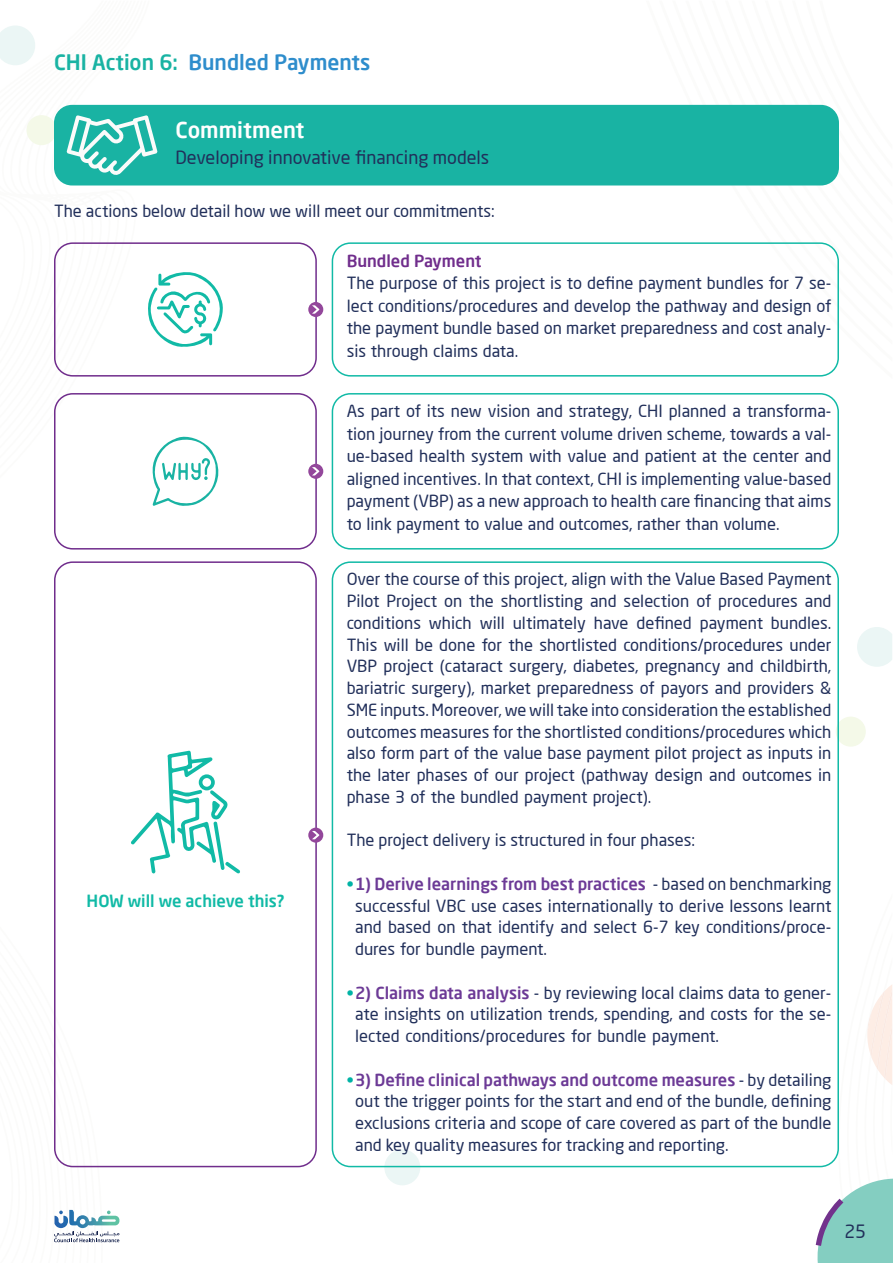
<style>
.page{position:relative;width:893px;height:1263px;background:#fff}
.page>*{position:absolute;margin:0;border:0;box-sizing:border-box;transform-origin:0 0}
.t1{font:500 21.9px "Neo Sans Arabic";color:#fff}
.t2{font:500 21px "Neo Sans Arabic";color:#2e8dcc}
.t3{font:18px "Neo Sans Arabic";color:#212f5a}
.t4{font:16.5px/21.8px "Neo Sans Arabic";color:#212f5a;text-align:justify}
.t5{font:500 16.5px "Neo Sans Arabic";color:#11baa6}
.t6{font:500 16.5px "Neo Sans Arabic";color:#702d8c}
.s1{color:#19b3a3}
.s2{font-weight:500;color:#00b3a5}
.s3{font-weight:500;color:#6c3a96}
</style>
<div class="page">
<svg style="left:646px;top:104px;width:193px;height:270px"></svg>
<svg style="left:34px;top:104px;width:116px;height:303px"></svg>
<svg style="left:857px;top:627px;width:35px;height:40px"></svg>
<div style="left:836px;top:717px;width:30px;height:30px;background:#f4f9e8;border-radius:50%"></div>
<div style="left:384px;top:1149px;width:36px;height:36px;background:#ebf6f5;border-radius:18px"></div>
<svg style="left:816px;top:985px;width:77px;height:278px"></svg>
<svg style="left:54px;top:1153px;width:65px;height:90px"></svg>
<svg style="left:0;top:26px;width:35px;height:39px"></svg>
<div style="left:26px;top:115px;width:31px;height:30px;background:#f4f9e8;border-radius:50%"></div>
<div style="left:54px;top:105px;width:785px;height:80px;background:#19b3a3;border-radius:18px"></div>
<svg style="left:66px;top:115px;width:92px;height:60px"></svg>
<div style="left:332px;top:242px;width:507px;height:135px;border:2px solid #11baa6;border-radius:18px"></div>
<div style="left:332px;top:393px;width:507px;height:156px;border:2px solid #11baa6;border-radius:18px"></div>
<div style="left:332px;top:561px;width:507px;height:606px;border:2px solid #11baa6;border-radius:18px"></div>
<div style="left:54px;top:242px;width:263px;height:135px;border:2px solid #702d8c;border-radius:18px"></div>
<div style="left:54px;top:393px;width:263px;height:156px;border:2px solid #702d8c;border-radius:18px"></div>
<div style="left:54px;top:561px;width:263px;height:606px;border:2px solid #702d8c;border-radius:18px"></div>
<div style="left:308px;top:302px;width:15px;height:15px;background:#93479b;border-radius:50%"></div>
<svg style="left:312px;top:305px;width:7px;height:9px"></svg>
<div style="left:308px;top:464px;width:15px;height:15px;background:#93479b;border-radius:50%"></div>
<svg style="left:312px;top:467px;width:7px;height:8px"></svg>
<svg style="left:308px;top:828px;width:15px;height:15px"></svg>
<svg style="left:312px;top:831px;width:7px;height:8px"></svg>
<svg style="left:152px;top:436px;width:67px;height:70px"></svg>
<svg style="left:131px;top:750px;width:109px;height:124px"></svg>
<svg style="left:147px;top:272px;width:76px;height:76px"></svg>
<p class="t2" style="left:54px;top:46px;width:318px"><span class="s1">CHI Action 6:</span> Bundled Payments</p>
<h1 class="t1" style="left:175px;top:113px;width:130px">Commitment</h1>
<p class="t3" style="left:175px;top:144px;width:315px">Developing innovative financing models</p>
<p class="t4" style="left:54px;top:200px;width:442px">The actions below detail how we will meet our commitments:</p>
<p class="t6" style="left:347px;top:248px;width:136px">Bundled Payment</p>
<p class="t4" style="left:347px;top:272px;width:486px;line-height:22.5px">The purpose of this project is to define payment bundles for 7 se&shy;lect conditions/procedures and develop the pathway and design of the payment bundle based on market preparedness and cost analy&shy;sis through claims data.</p>
<p class="t5" style="left:87px;top:888px;width:199px">HOW will we achieve this?</p>
<p class="t4" style="left:347px;top:400px;width:486px;line-height:22.5px">As part of its new vision and strategy, CHI planned a transforma&shy;tion journey from the current volume driven scheme, towards a val&shy;ue-based health system with value and patient at the center and aligned incentives. In that context, CHI is implementing value-based payment (VBP) as a new approach to health care financing that aims to link payment to value and outcomes, rather than volume.</p>
<p class="t4" style="left:347px;top:569px;width:486px">Over the course of this project, align with the Value Based Payment Pilot Project on the shortlisting and selection of procedures and conditions which will ultimately have defined payment bundles.<br>This will be done for the shortlisted conditions/procedures under VBP project (cataract surgery, diabetes, pregnancy and childbirth, bariatric surgery), market preparedness of payors and providers &amp; SME inputs. Moreover, we will take into consideration the established outcomes measures for the shortlisted conditions/procedures which also form part of the value base payment pilot project as inputs in the later phases of our project (pathway design and outcomes in phase 3 of the bundled payment project).</p>
<p class="t4" style="left:347px;top:830px;width:350px">The project delivery is structured in four phases:</p>
<p class="t4" style="left:355px;top:873px;width:478px;text-indent:-8px"><span class="s2">•</span><span class="s3">1) Derive learnings from best practices</span> - based on benchmarking successful VBC use cases internationally to derive lessons learnt and based on that identify and select 6-7 key conditions/proce&shy;dures for bundle payment.</p>
<p class="t4" style="left:355px;top:982px;width:478px;text-indent:-8px"><span class="s2">•</span><span class="s3">2) Claims data analysis</span> - by reviewing local claims data to gener&shy;ate insights on utilization trends, spending, and costs for the se&shy;lected conditions/procedures for bundle payment.</p>
<p class="t4" style="left:355px;top:1069px;width:478px;text-indent:-8px"><span class="s2">•</span><span class="s3">3) Define clinical pathways and outcome measures</span> - by detailing out the trigger points for the start and end of the bundle, defining exclusions criteria and scope of care covered as part of the bundle and key quality measures for tracking and reporting.</p>
<p class="t3" style="left:844px;top:1218px;width:23px">25</p>
</div>
